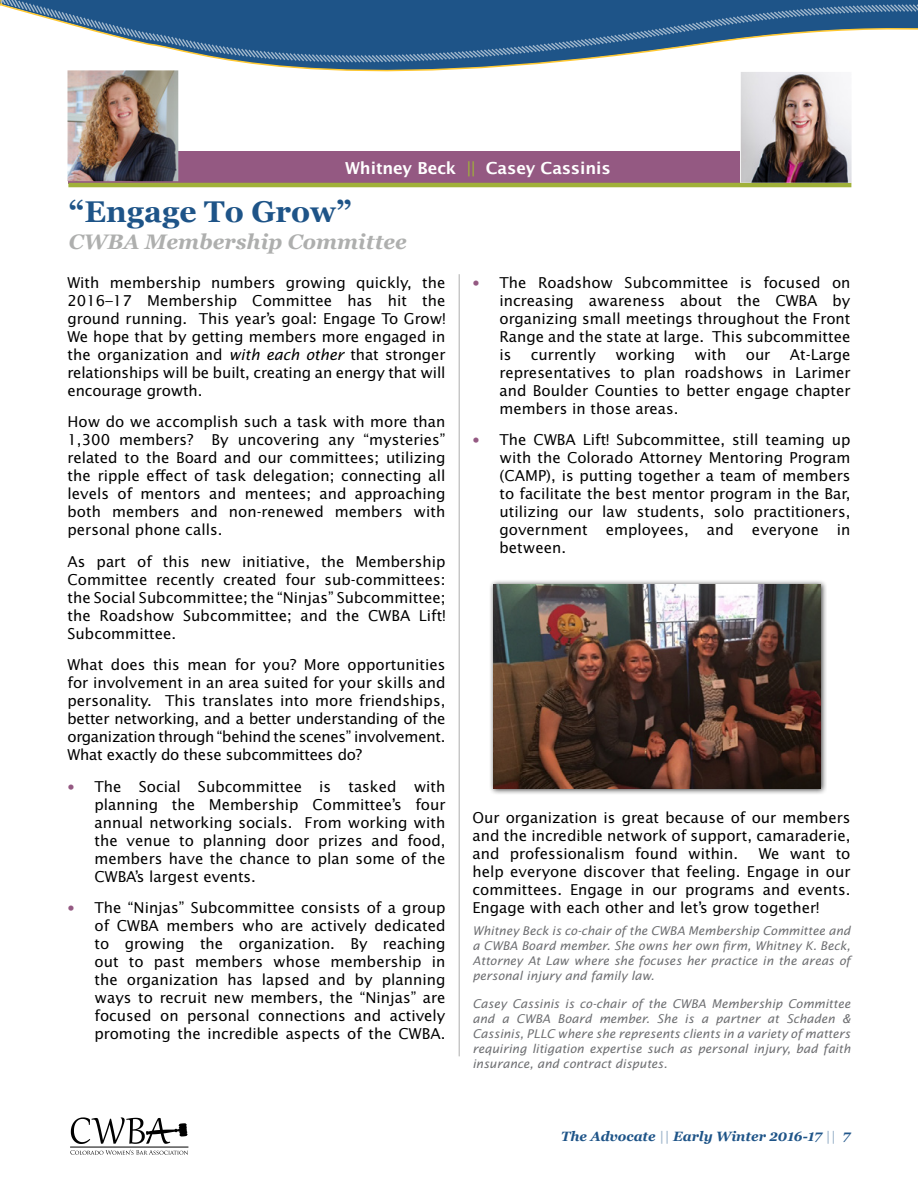
<style>
.page{position:relative;width:918px;height:1188px;background:#fff}
.page>*{position:absolute;margin:0;border:0;box-sizing:border-box;transform-origin:0 0}
.t1{font:700 30px "Georgia";color:#1e5488}
.t2{font:italic 700 21px "Georgia";color:#aeafae}
.t3{font:16.5px "Lucida San Dem";color:#fff}
.t4{font:15px/18px "Lucida Sans";color:#000;text-align:justify}
.t5{font:italic 700 13.5px "Georgia";color:#1e5488}
.t6{font:italic 12px/15px "Lucida Sans";color:#6d6e71;text-align:justify}
.s1{font-family:"Lucida Sans";color:#a0b139}
.s2{font-style:italic}
.s3{font-family:"Georgia";font-weight:700;font-style:italic;font-size:16.5px;color:#945982}
.s4{color:#a2b8cd}
.s5{color:#20568b}
</style>
<div class="page">
<svg style="left:67px;top:64px;width:472px;height:39px"></svg>
<svg style="left:0;top:0;width:918px;height:64px"></svg>
<div style="left:69px;top:151px;width:671px;height:33px;background:#945982"></div>
<hr style="left:68px;top:183px;width:783px;height:4px;background:#a0b139">
<div style="left:489px;top:580px;width:338px;height:215px;background:#000;opacity:.75"></div>
<img style="left:494px;top:585px;width:327px;height:204px">
<hr style="left:459px;top:274px;width:1px;height:782px;background:#aeafae">
<img style="left:68px;top:70px;width:110px;height:111px">
<img style="left:741px;top:72px;width:111px;height:111px">
<svg style="left:70px;top:1150px;width:118px;height:5px"></svg>
<hr style="left:70px;top:1147px;width:118px;height:1px;background:#010101">
<svg style="left:71px;top:1117px;width:117px;height:27px"></svg>
<p class="t3" style="left:345px;top:158px;width:267px">Whitney Beck <span class="s1">||</span> Casey Cassinis</p>
<h1 class="t1" style="left:69px;top:195px;width:284px">“Engage To Grow”</h1>
<h2 class="t2" style="left:69px;top:230px;width:339px">CWBA Membership Committee</h2>
<p class="t4" style="left:68px;top:273px;width:380px">With membership numbers growing quickly, the 2016–17 Membership Committee has hit the ground running. This year’s goal: Engage To Grow!<br>We hope that by getting members more engaged in the organization and <span class="s2">with each other</span> that stronger relationships will be built, creating an energy that will encourage growth.</p>
<p class="t4" style="left:68px;top:412px;width:380px">How do we accomplish such a task with more than 1,300 members? By uncovering any “mysteries” related to the Board and our committees; utilizing the ripple effect of task delegation; connecting all levels of mentors and mentees; and approaching both members and non-renewed members with personal phone calls.</p>
<p class="t4" style="left:68px;top:552px;width:380px">As part of this new initiative, the Membership Committee recently created four sub-committees: the Social Subcommittee; the “Ninjas” Subcommittee; the Roadshow Subcommittee; and the CWBA Lift!<br>Subcommittee.</p>
<p class="t4" style="left:68px;top:655px;width:380px">What does this mean for you? More opportunities for involvement in an area suited for your skills and personality. This translates into more friendships, better networking, and a better understanding of the organization through “behind the scenes” involvement.<br>What exactly do these subcommittees do?</p>
<p class="t4" style="left:94px;top:777px;width:353px;text-indent:-27px"><span class="s3">•</span> The Social Subcommittee is tasked with planning the Membership Committee’s four annual networking socials. From working with the venue to planning door prizes and food, members have the chance to plan some of the CWBA’s largest events.</p>
<p class="t4" style="left:94px;top:898px;width:353px;text-indent:-27px"><span class="s3">•</span> The “Ninjas” Subcommittee consists of a group of CWBA members who are actively dedicated to growing the organization. By reaching out to past members whose membership in the organization has lapsed and by planning ways to recruit new members, the “Ninjas” are focused on personal connections and actively promoting the incredible aspects of the CWBA.</p>
<p class="t4" style="left:500px;top:273px;width:353px;text-indent:-27px"><span class="s3">•</span> The Roadshow Subcommittee is focused on increasing awareness about the CWBA by organizing small meetings throughout the Front Range and the state at large. This subcommittee is</p>
<p class="t4" style="left:531px;top:345px;width:67px">currently</p>
<p class="t4" style="left:615px;top:345px;width:61px">working</p>
<p class="t4" style="left:695px;top:345px;width:33px">with</p>
<p class="t4" style="left:746px;top:345px;width:26px">our</p>
<p class="t4" style="left:500px;top:345px;width:353px;text-indent:290px">At-Large representatives to plan roadshows in Larimer and Boulder Counties to better engage chapter members in those areas.</p>
<p class="t4" style="left:500px;top:430px;width:353px;text-indent:-27px"><span class="s3">•</span> The CWBA Lift! Subcommittee, still teaming up with the Colorado Attorney Mentoring Program (CAMP), is putting together a team of members to facilitate the best mentor program in the Bar, utilizing our law students, solo practitioners, government employees, and everyone in between.</p>
<p class="t4" style="left:472px;top:808px;width:380px">Our organization is great because of our members and the incredible network of support, camaraderie, and professionalism found within.</p>
<p class="t4" style="left:472px;top:844px;width:380px;text-indent:286px">We want to help everyone discover that feeling. Engage in our committees. Engage in our programs and events.<br>Engage with each other and let’s grow together!</p>
<p class="t6" style="left:472px;top:923px;width:379px">Whitney Beck is co-chair of the CWBA Membership Committee and a CWBA Board member. She owns her own firm, Whitney K. Beck, Attorney At Law where she focuses her practice in the areas of personal injury and family law.</p>
<p class="t6" style="left:472px;top:996px;width:380px">Casey Cassinis is co-chair of the CWBA Membership Committee and a CWBA Board member. She is a partner at Schaden &amp; Cassinis, PLLC where she represents clients in a variety of matters requiring litigation expertise such as personal injury, bad faith insurance, and contract disputes.</p>
<p class="t5" style="left:561px;top:1129px;width:291px">The Advocate <span class="s4">||</span> Early Winter 2016-17 <span class="s4">||</span> <span class="s5">7</span></p>
</div>
